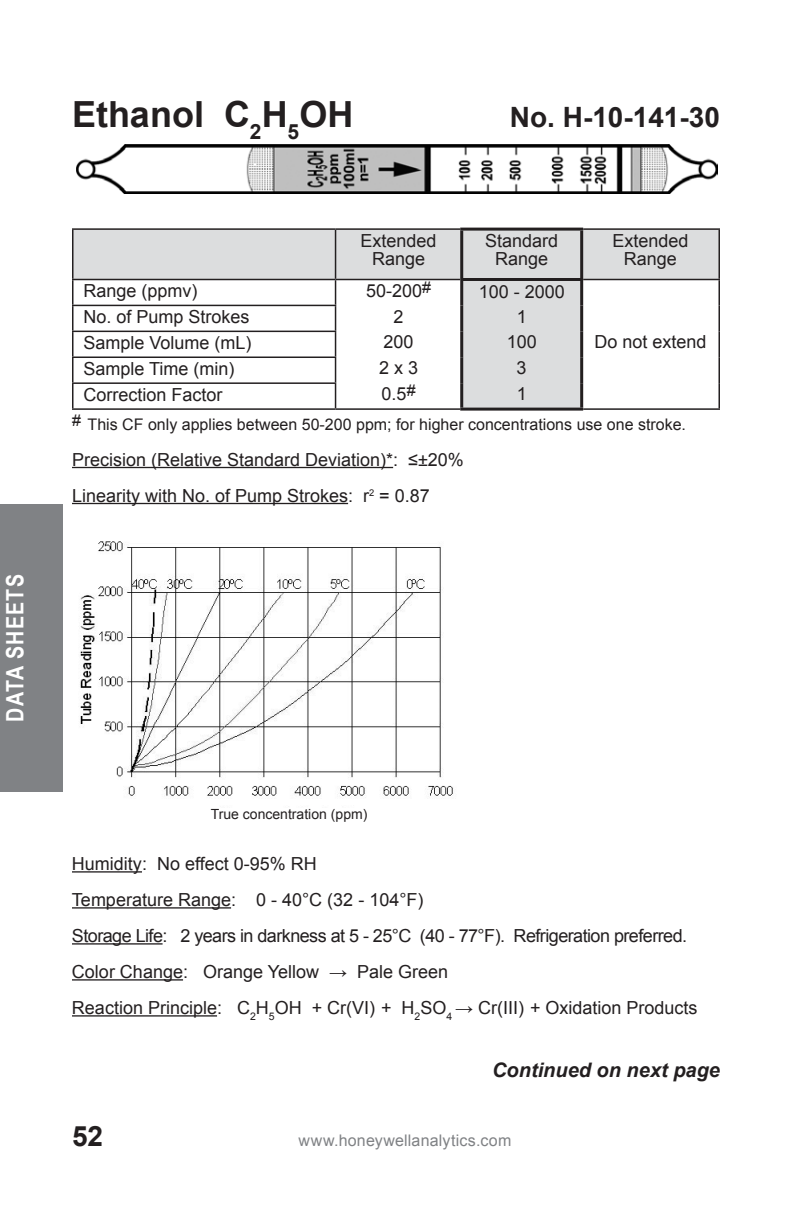
<style>
.page{position:relative;width:792px;height:1224px;background:#fff}
.page>*{position:absolute;margin:0;border:0;box-sizing:border-box;transform-origin:0 0}
.t1{font:700 36px "Arial";color:#231f20}
.t2{font:700 28px "Arial";color:#231f20}
.t3{font:700 24px "Arial Narrow";letter-spacing:.05em;color:#fff}
.t4{font:italic 700 20px "Arial";color:#231f20}
.t5{font:18px/36px "Arial";color:#231f20;text-align:center}
.t6{font:16px "Arial";color:#231f20}
.t7{font:16px "Arial";letter-spacing:.015em;color:#808285}
.t8{font:14px "Arial";color:#231f20}
</style>
<div class="page">
<div style="left:0;top:504px;width:63px;height:288px;background:#808285"></div>
<hr style="left:72px;top:467px;width:321px;height:1px;background:#231f20">
<hr style="left:72px;top:503px;width:276px;height:1px;background:#231f20">
<hr style="left:72px;top:871px;width:70px;height:2px;background:#231f20">
<hr style="left:72px;top:907px;width:159px;height:2px;background:#231f20">
<hr style="left:72px;top:943px;width:91px;height:2px;background:#231f20">
<hr style="left:72px;top:979px;width:111px;height:2px;background:#231f20">
<hr style="left:72px;top:1015px;width:145px;height:2px;background:#231f20">
<svg style="left:74px;top:230px;width:644px;height:178px"></svg>
<hr style="left:72px;top:230px;width:2px;height:49px;background:#231f20">
<hr style="left:335px;top:230px;width:1px;height:49px;background:#231f20">
<hr style="left:718px;top:230px;width:2px;height:49px;background:#231f20">
<hr style="left:72px;top:280px;width:2px;height:25px;background:#231f20">
<hr style="left:72px;top:306px;width:2px;height:25px;background:#231f20">
<hr style="left:72px;top:332px;width:2px;height:25px;background:#231f20">
<hr style="left:72px;top:358px;width:2px;height:24px;background:#231f20">
<hr style="left:72px;top:384px;width:2px;height:24px;background:#231f20">
<hr style="left:72px;top:228px;width:264px;height:2px;background:#231f20">
<hr style="left:72px;top:279px;width:264px;height:1px;background:#231f20">
<hr style="left:336px;top:228px;width:124px;height:2px;background:#231f20">
<hr style="left:460px;top:231px;width:3px;height:47px;background:#231f20">
<hr style="left:460px;top:228px;width:123px;height:3px;background:#231f20">
<hr style="left:580px;top:231px;width:3px;height:47px;background:#231f20">
<hr style="left:583px;top:228px;width:137px;height:2px;background:#231f20">
<hr style="left:72px;top:305px;width:264px;height:1px;background:#231f20">
<hr style="left:72px;top:331px;width:264px;height:1px;background:#231f20">
<hr style="left:72px;top:357px;width:264px;height:1px;background:#231f20">
<hr style="left:72px;top:382px;width:264px;height:2px;background:#231f20">
<hr style="left:72px;top:408px;width:264px;height:2px;background:#231f20">
<hr style="left:336px;top:279px;width:124px;height:1px;background:#231f20">
<hr style="left:583px;top:279px;width:137px;height:1px;background:#231f20">
<hr style="left:718px;top:280px;width:2px;height:25px;background:#231f20">
<hr style="left:718px;top:305px;width:2px;height:26px;background:#231f20">
<hr style="left:718px;top:331px;width:2px;height:26px;background:#231f20">
<hr style="left:718px;top:357px;width:2px;height:26px;background:#231f20">
<svg style="left:335px;top:280px;width:1px;height:128px"></svg>
<hr style="left:718px;top:383px;width:2px;height:25px;background:#231f20">
<hr style="left:336px;top:408px;width:124px;height:2px;background:#231f20">
<hr style="left:583px;top:408px;width:137px;height:2px;background:#231f20">
<hr style="left:460px;top:278px;width:123px;height:3px;background:#231f20">
<hr style="left:460px;top:281px;width:3px;height:24px;background:#231f20">
<hr style="left:580px;top:281px;width:3px;height:24px;background:#231f20">
<hr style="left:460px;top:305px;width:3px;height:26px;background:#231f20">
<hr style="left:580px;top:305px;width:3px;height:26px;background:#231f20">
<hr style="left:460px;top:331px;width:3px;height:26px;background:#231f20">
<hr style="left:580px;top:331px;width:3px;height:26px;background:#231f20">
<hr style="left:460px;top:357px;width:3px;height:26px;background:#231f20">
<hr style="left:580px;top:357px;width:3px;height:26px;background:#231f20">
<hr style="left:460px;top:383px;width:3px;height:25px;background:#231f20">
<hr style="left:580px;top:383px;width:3px;height:25px;background:#231f20">
<hr style="left:460px;top:408px;width:123px;height:3px;background:#231f20">
<img style="left:80px;top:541px;width:373px;height:257px">
<img style="left:76px;top:144px;width:642px;height:50px">
<h3 class="t3" style="left:-3px;top:722px;width:149px;rotate:-90deg">DATA SHEETS</h3>
<h1 class="t1" style="left:72px;top:91px;width:283px">Ethanol C<sub>2</sub>H<sub>5</sub>OH</h1>
<h2 class="t2" style="left:510px;top:99px;width:212px">No. H-10-141-30</h2>
<p class="t5" style="left:361px;top:231px;width:78px;line-height:18px">Extended<br>Range</p>
<p class="t5" style="left:485px;top:231px;width:75px;line-height:18px">Standard<br>Range</p>
<p class="t5" style="left:612px;top:231px;width:78px;line-height:18px">Extended<br>Range</p>
<p class="t5" style="left:84px;top:273px;width:116px">Range (ppmv)</p>
<p class="t5" style="left:366px;top:273px;width:66px">50-200<sup>#</sup></p>
<p class="t5" style="left:479px;top:274px;width:88px">100 - 2000</p>
<p class="t5" style="left:84px;top:299px;width:168px">No. of Pump Strokes</p>
<p class="t5" style="left:394px;top:298px;width:12px">2</p>
<p class="t5" style="left:517px;top:298px;width:12px">1</p>
<p class="t5" style="left:84px;top:325px;width:170px">Sample Volume (mL)</p>
<p class="t5" style="left:384px;top:324px;width:32px">200</p>
<p class="t5" style="left:507px;top:324px;width:32px">100</p>
<p class="t5" style="left:594px;top:324px;width:114px">Do not extend</p>
<p class="t5" style="left:84px;top:351px;width:153px">Sample Time (min)</p>
<p class="t5" style="left:379px;top:350px;width:41px">2 x 3</p>
<p class="t5" style="left:517px;top:350px;width:12px">3</p>
<p class="t5" style="left:83px;top:377px;width:141px">Correction Factor</p>
<p class="t5" style="left:382px;top:376px;width:35px">0.5<sup>#</sup></p>
<p class="t5" style="left:517px;top:376px;width:12px">1</p>
<p class="t6" style="left:72px;top:414px;width:616px"># This CF only applies between 50-200 ppm; for higher concentrations use one stroke.</p>
<p class="t5" style="left:72px;top:441px;width:393px;text-align:left">Precision (Relative Standard Deviation)*: ≤±20%<br>Linearity with No. of Pump Strokes: r<sup>2</sup> = 0.87</p>
<p class="t8" style="left:211px;top:805px;width:158px">True concentration (ppm)</p>
<p class="t5" style="left:72px;top:846px;width:627px;text-align:left">Humidity: No effect 0-95% RH<br>Temperature Range: 0 - 40°C (32 - 104°F)<br>Storage Life: 2 years in darkness at 5 - 25°C (40 - 77°F). Refrigeration preferred.<br>Color Change: Orange Yellow → Pale Green<br>Reaction Principle: C<sub>2</sub>H<sub>5</sub>OH + Cr(VI) + H<sub>2</sub>SO<sub>4</sub> → Cr(III) + Oxidation Products</p>
<p class="t4" style="left:492px;top:1057px;width:229px">Continued on next page</p>
<h2 class="t2" style="left:72px;top:1118px;width:33px">52</h2>
<p class="t7" style="left:299px;top:1130px;width:214px">www.honeywellanalytics.com</p>
</div>
